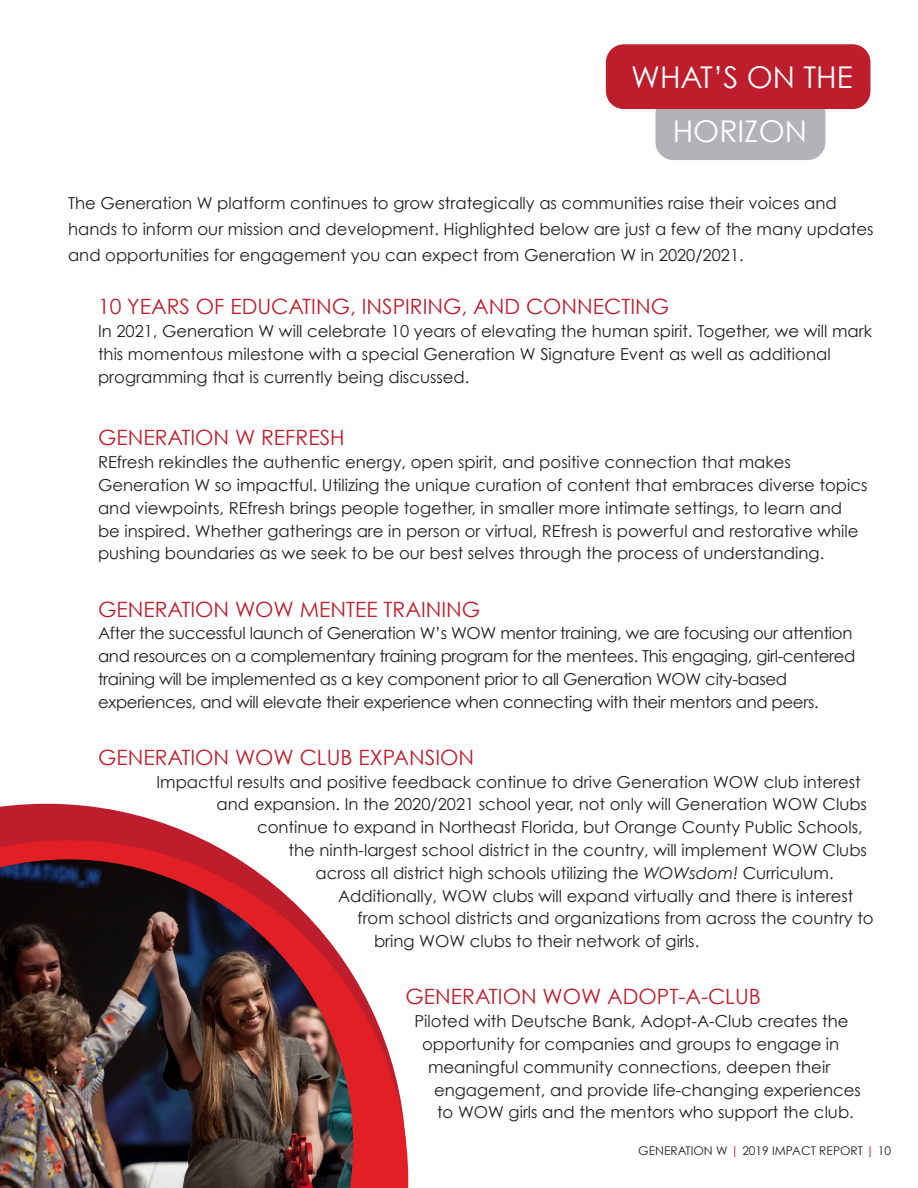
<style>
.page{position:relative;width:918px;height:1188px;background:#fff}
.page>*{position:absolute;margin:0;border:0;box-sizing:border-box;transform-origin:0 0}
.t1{font:30px "Century Gothic";color:#fff}
.t2{font:21.15px "Century Gothic";color:#be1d2c}
.t3{font:16.5px/22.8px "Century Gothic";color:#231f20}
.t4{font:16.5px/22.8px "Century Gothic";letter-spacing:-.02em;color:#231f20}
.t5{font:12px "Century Gothic";color:#231f20}
.s1{font-style:italic}
.s2{color:#be1d2c}
</style>
<div class="page">
<div style="left:655px;top:95px;width:170px;height:65px;background:#b2b3b7;border-radius:18px"></div>
<div style="left:606px;top:44px;width:264px;height:65px;background:#be1d2c;border-radius:18px"></div>
<svg style="left:0;top:804px;width:204px;height:36px;fill:#be1d2c"></svg>
<svg style="left:0;top:840px;width:408px;height:348px"></svg>
<img style="left:0;top:859px;width:353px;height:329px">
<p class="t1" style="left:631px;top:59px;width:223px">WHAT’S ON THE</p>
<p class="t1" style="left:673px;top:113px;width:136px">HORIZON</p>
<p class="t3" style="left:68px;top:190px;width:807px;line-height:25.8px">The Generation W platform continues to grow strategically as communities raise their voices and hands to inform our mission and development. Highlighted below are just a few of the many updates and opportunities for engagement you can expect from Generation W in 2020/2021.</p>
<p class="t2" style="left:98px;top:294px;width:573px">10 YEARS OF EDUCATING, INSPIRING, AND CONNECTING</p>
<p class="t3" style="left:98px;top:320px;width:776px">In 2021, Generation W will celebrate 10 years of elevating the human spirit. Together, we will mark this momentous milestone with a special Generation W Signature Event as well as additional programming that is currently being discussed.</p>
<p class="t2" style="left:98px;top:425px;width:248px">GENERATION W REFRESH</p>
<p class="t3" style="left:98px;top:451px;width:771px">REfresh rekindles the authentic energy, open spirit, and positive connection that makes Generation W so impactful. Utilizing the unique curation of content that embraces diverse topics and viewpoints, REfresh brings people together, in smaller more intimate settings, to learn and be inspired. Whether gatherings are in person or virtual, REfresh is powerful and restorative while pushing boundaries as we seek to be our best selves through the process of understanding.</p>
<p class="t2" style="left:98px;top:596px;width:384px">GENERATION WOW MENTEE TRAINING</p>
<p class="t4" style="left:98px;top:622px;width:759px">After the successful launch of Generation W’s WOW mentor training, we are focusing our attention and resources on a complementary training program for the mentees. This engaging, girl-centered training will be implemented as a key component prior to all Generation WOW city-based experiences, and will elevate their experience when connecting with their mentors and peers.</p>
<p class="t2" style="left:98px;top:744px;width:378px">GENERATION WOW CLUB EXPANSION</p>
<p class="t3" style="left:157px;top:770px;width:706px">Impactful results and positive feedback continue to drive Generation WOW club interest</p>
<p class="t3" style="left:217px;top:793px;width:652px">and expansion. In the 2020/2021 school year, not only will Generation WOW Clubs</p>
<p class="t3" style="left:257px;top:816px;width:607px">continue to expand in Northeast Florida, but Orange County Public Schools,</p>
<p class="t3" style="left:289px;top:839px;width:580px">the ninth-largest school district in the country, will implement WOW Clubs</p>
<p class="t3" style="left:316px;top:861px;width:520px">across all district high schools utilizing the <span class="s1">WOWsdom!</span> Curriculum.</p>
<p class="t3" style="left:338px;top:884px;width:517px">Additionally, WOW clubs will expand virtually and there is interest</p>
<p class="t3" style="left:358px;top:907px;width:518px">from school districts and organizations from across the country to</p>
<p class="t3" style="left:374px;top:930px;width:327px">bring WOW clubs to their network of girls.</p>
<p class="t2" style="left:406px;top:984px;width:357px">GENERATION WOW ADOPT-A-CLUB</p>
<p class="t3" style="left:415px;top:1010px;width:436px">Piloted with Deutsche Bank, Adopt-A-Club creates the</p>
<p class="t3" style="left:422px;top:1032px;width:419px">opportunity for companies and groups to engage in</p>
<p class="t3" style="left:428px;top:1055px;width:404px">meaningful community connections, deepen their</p>
<p class="t3" style="left:434px;top:1078px;width:428px">engagement, and provide life-changing experiences</p>
<p class="t3" style="left:437px;top:1101px;width:418px">to WOW girls and the mentors who support the club.</p>
<p class="t5" style="left:638px;top:1144px;width:254px">GENERATION W <span class="s2">|</span> 2019 IMPACT REPORT <span class="s2">|</span> 10</p>
</div>
